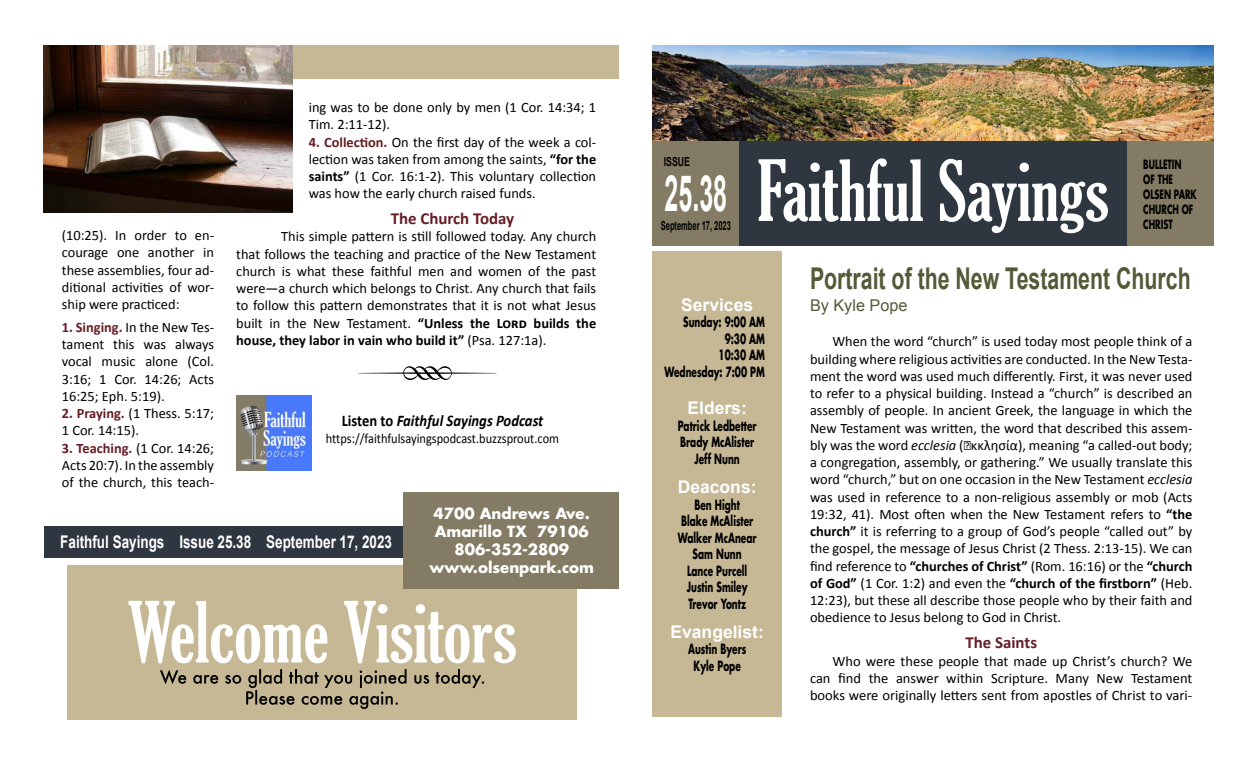
<style>
.page{position:relative;width:1260px;height:765px;background:#fff}
.page>*{position:absolute;margin:0;border:0;box-sizing:border-box;transform-origin:0 0}
.t1{font:87.5px "Type Embellishments One Let Plain";color:#000;scale:.9 1}
.t2{font:extra-condensed 81.25px "Gloucester";color:#fff}
.t3{font:700 50px "Arial";color:#fff;scale:.5 1}
.t4{font:700 30px "Arial";color:#545a38;scale:.71 1}
.t5{font:700 17.5px "Arial";color:#fff;scale:.77 1}
.t6{font:700 17.5px "Arial";color:#fff}
.t7{font:700 16.88px "Calibri";color:#661d25}
.t8{font:italic 700 16.25px "Calibri";color:#000;scale:.9 1}
.t9{font:16.25px "Arial";color:#545a38}
.t10{font:700 15px/18px "Futura Std";color:#fff;text-align:center}
.t11{font:14.38px/17.2px "Calibri";color:#000;text-align:justify}
.t12{font:700 13.75px/16.5px "Futura Std";color:#000;text-align:center;scale:.65 1}
.t13{font:13.75px "Calibri";color:#000;scale:.9 1}
.t14{font:700 12.5px/15px "Futura Std";color:#000;scale:.65 1}
.t15{font:700 12.5px "Arial";color:#000;scale:.6 1}
.t16{font:700 12.5px "Arial";color:#000;scale:.7 1}
.s1{font-weight:700;color:#661d25}
.s2{font-weight:700}
.s3{font-style:normal}
.s4{font-style:italic}
</style>
<div class="page">
<div style="left:68px;top:565px;width:509px;height:155px;background:#c6b795"></div>
<svg style="left:160px;top:669px;width:324px;height:40px"></svg>
<div style="left:44px;top:45px;width:575px;height:34px;background:#c6b795"></div>
<div style="left:652px;top:251px;width:130px;height:466px;background:#c6b795"></div>
<img style="left:652px;top:45px;width:562px;height:97px">
<div style="left:739px;top:142px;width:388px;height:104px;background:#2e3640"></div>
<div style="left:1127px;top:142px;width:87px;height:104px;background:#837b64"></div>
<div style="left:652px;top:141px;width:87px;height:105px;background:#837b64"></div>
<img style="left:236px;top:396px;width:75px;height:75px">
<div style="left:45px;top:526px;width:561px;height:31px;background:#2e3640"></div>
<div style="left:404px;top:492px;width:215px;height:96px;background:#837b64"></div>
<img style="left:44px;top:45px;width:249px;height:168px">
<p class="t11" style="left:62px;top:226px;width:154px">(10:25). In order to en&shy;courage one another in these assemblies, four ad&shy;ditional activities of wor&shy;ship were practiced:</p>
<p class="t11" style="left:62px;top:318px;width:154px"><span class="s1">1. Singing.</span> In the New Tes&shy;tament this was always vocal music alone (Col.<br>3:16; 1 Cor. 14:26; Acts 16:25; Eph. 5:19).</p>
<p class="t11" style="left:62px;top:404px;width:154px"><span class="s1">2. Praying.</span> (1 Thess. 5:17;<br>1 Cor. 14:15).</p>
<p class="t11" style="left:62px;top:439px;width:154px"><span class="s1">3. Teaching.</span> (1 Cor. 14:26; Acts 20:7). In the assembly of the church, this teach-</p>
<p class="t11" style="left:309px;top:98px;width:289px">ing was to be done only by men (1 Cor. 14:34; 1<br>Tim. 2:11-12).</p>
<p class="t11" style="left:309px;top:132px;width:289px"><span class="s1">4. Collection.</span> On the first day of the week a col&shy;lection was taken from among the saints, <span class="s2">“for the saints”</span> (1 Cor. 16:1-2). This voluntary collection was how the early church raised funds.</p>
<p class="t7" style="left:391px;top:208px;width:125px">The Church Today</p>
<p class="t11" style="left:236px;top:227px;width:362px;text-indent:45px">This simple pattern is still followed today. Any church that follows the teaching and practice of the New Testament church is what these faithful men and women of the past were—a church which belongs to Christ. Any church that fails to follow this pattern demonstrates that it is not what Jesus built in the New Testament. <span class="s2">“Unless the Lord builds the house, they labor in vain who build it”</span> (Psa. 127:1a).</p>
<h1 class="t1" style="left:355px;top:339px;width:163px">R</h1>
<p class="t8" style="left:342px;top:411px;width:225px"><span class="s3">Listen to</span> Faithful Sayings Podcast</p>
<p class="t13" style="left:326px;top:429px;width:261px">https://faithfulsayingspodcast.buzzsprout.com</p>
<p class="t5" style="left:60px;top:530px;width:432px">Faithful Sayings Issue 25.38 September 17, 2023</p>
<p class="t10" style="left:429px;top:504px;width:166px">4700 Andrews Ave.<br>Amarillo TX 79106<br>806-352-2809 www.olsenpark.com</p>
<h2 class="t2" style="left:127px;top:586px;width:391px">Welcome Visitors</h2>
<p class="t16" style="left:664px;top:154px;width:39px">ISSUE</p>
<h3 class="t3" style="left:665px;top:161px;width:127px">25.38</h3>
<p class="t15" style="left:661px;top:217px;width:118px">September 17, 2023</p>
<h2 class="t2" style="left:757px;top:145px;width:353px">Faithful Sayings</h2>
<p class="t14" style="left:1143px;top:157px;width:84px">BULLETIN<br>OF THE<br>OLSEN PARK<br>CHURCH OF<br>CHRIST</p>
<p class="t6" style="left:681px;top:293px;width:73px">Services</p>
<p class="t12" style="left:664px;top:314px;width:156px;text-align:right">Sunday: 9:00 AM<br>9:30 AM<br>10:30 AM<br>Wednesday: 7:00 PM</p>
<p class="t6" style="left:688px;top:397px;width:61px">Elders:</p>
<p class="t12" style="left:678px;top:417px;width:123px">Patrick Ledbetter<br>Brady McAlister<br>Jeff Nunn</p>
<p class="t6" style="left:678px;top:475px;width:80px">Deacons:</p>
<p class="t12" style="left:678px;top:496px;width:123px">Ben Hight<br>Blake McAlister<br>Walker McAnear<br>Sam Nunn<br>Lance Purcell<br>Justin Smiley<br>Trevor Yontz</p>
<p class="t6" style="left:671px;top:620px;width:95px">Evangelist:</p>
<p class="t12" style="left:688px;top:641px;width:91px">Austin Byers<br>Kyle Pope</p>
<h3 class="t4" style="left:810px;top:258px;width:538px">Portrait of the New Testament Church</h3>
<p class="t9" style="left:810px;top:295px;width:99px">By Kyle Pope</p>
<p class="t11" style="left:810px;top:332px;width:384px;text-indent:22px">When the word “church” is used today most people think of a building where religious activities are conducted. In the New Testa&shy;ment the word was used much differently. First, it was never used to refer to a physical building. Instead a “church” is described an assembly of people. In ancient Greek, the language in which the New Testament was written, the word that described this assem&shy;bly was the word <span class="s4">ecclesia</span> (ἐκκλησία), meaning “a called-out body; a congregation, assembly, or gathering.” We usually translate this word “church,” but on one occasion in the New Testament <span class="s4">ecclesia </span>was used in reference to a non-religious assembly or mob (Acts 19:32, 41). Most often when the New Testament refers to <span class="s2">“the church”</span> it is referring to a group of God’s people “called out” by the gospel, the message of Jesus Christ (2 Thess. 2:13-15). We can find reference to <span class="s2">“churches of Christ”</span> (Rom. 16:16) or the <span class="s2">“church of God”</span> (1 Cor. 1:2) and even the <span class="s2">“church of the firstborn”</span> (Heb.<br>12:23), but these all describe those people who by their faith and obedience to Jesus belong to God in Christ.</p>
<p class="t7" style="left:965px;top:632px;width:73px">The Saints</p>
<p class="t11" style="left:810px;top:651px;width:384px;text-indent:23px">Who were these people that made up Christ’s church? We can find the answer within Scripture. Many New Testament books were originally letters sent from apostles of Christ to vari-</p>
</div>
